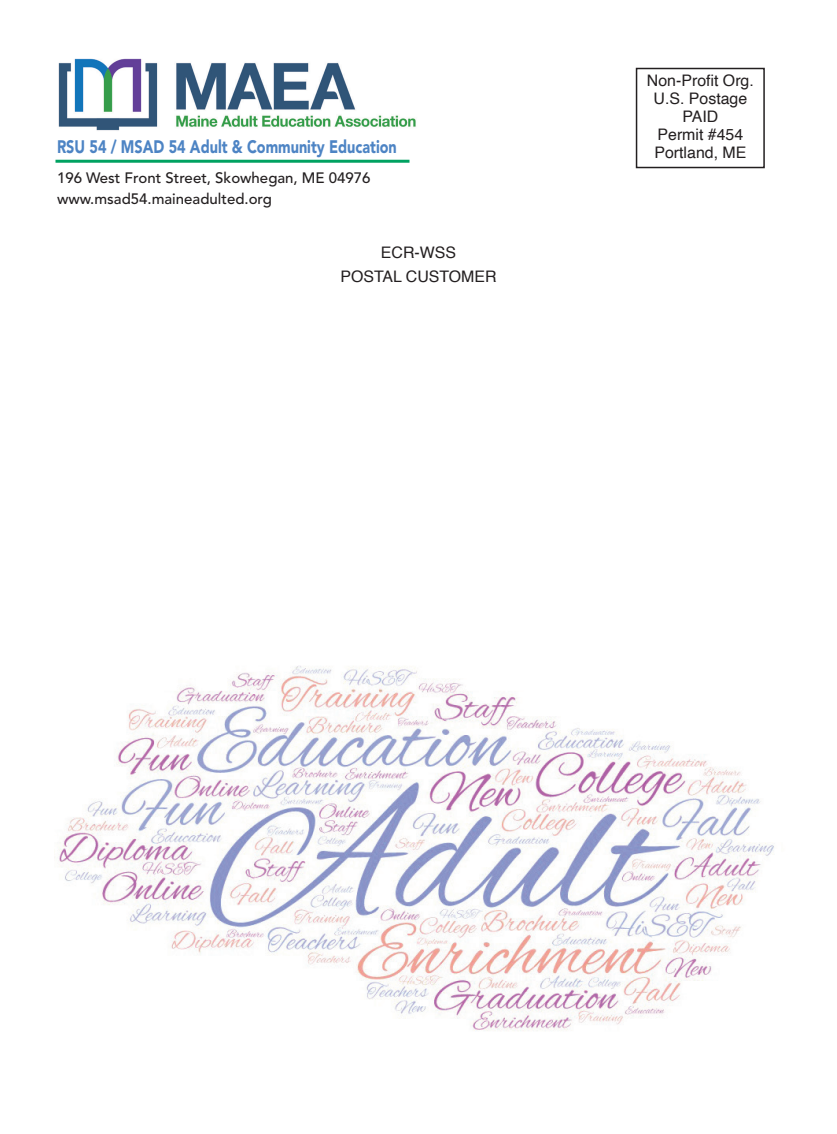
<style>
.page{position:relative;width:837px;height:1134px;background:#fff}
.page>*{position:absolute;margin:0;border:0;box-sizing:border-box;transform-origin:0 0}
.t1{font:900 18px "Avenir";color:#4d84c4;scale:.8 1}
.t2{font:15.9px "Helvetica";color:#231f20}
.t3{font:500 15px/21px "Avenir";color:#231f20}
.t4{font:15px/18px "Avenir";color:#231f20;text-align:center}
</style>
<div class="page">
<hr style="left:56px;top:160px;width:354px;height:3px;background:#00a261">
<div style="left:636px;top:68px;width:129px;height:100px;border:2px solid #231f20"></div>
<img style="left:59px;top:666px;width:716px;height:365px">
<img style="left:58px;top:58px;width:358px;height:73px">
<p class="t1" style="left:57px;top:135px;width:426px">RSU 54 / MSAD 54 Adult &amp; Community Education</p>
<p class="t3" style="left:57px;top:167px;width:315px">196 West Front Street, Skowhegan, ME 04976 www.msad54.maineadulted.org</p>
<p class="t2" style="left:381px;top:240px;width:77px">ECR-WSS</p>
<p class="t2" style="left:340px;top:264px;width:158px">POSTAL CUSTOMER</p>
<p class="t2" style="left:647px;top:68px;width:108px">Non-Profit Org.</p>
<p class="t2" style="left:654px;top:86px;width:95px">U.S. Postage</p>
<p class="t2" style="left:682px;top:104px;width:37px">PAID</p>
<p class="t2" style="left:658px;top:122px;width:87px">Permit #454</p>
<p class="t2" style="left:654px;top:140px;width:93px">Portland, ME</p>
<p class="t4" style="left:646px;top:72px;width:110px">Non-Profit Org.<br>U.S. Postage<br>PAID<br>Permit #30,<br>Skowhegan, ME</p>
</div>
